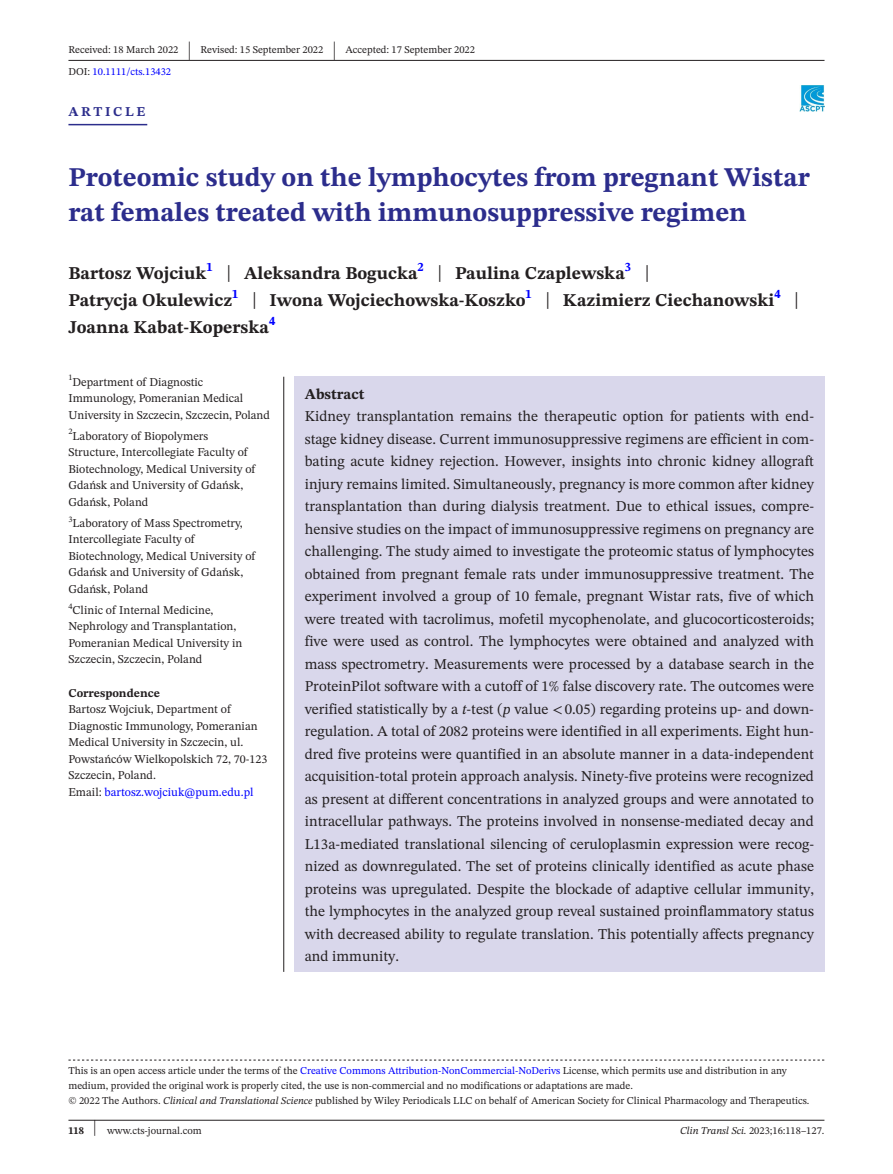
<style>
.page{position:relative;width:893px;height:1174px;background:#fff}
.page>*{position:absolute;margin:0;border:0;box-sizing:border-box;transform-origin:0 0}
.t1{font:700 27px/34.5px "STIX Two Text";color:#2c2d8c}
.t2{font:25.65px "STIX Two Text";color:#231f20;scale:.49 1}
.t3{font:700 18px/27px "STIX Two Text";color:#231f20}
.t4{font:15px/22.5px "STIX Two Text";color:#231f20;text-align:justify}
.t5{font:700 15px "STIX Two Text";color:#231f20}
.t6{font:700 13.5px "STIX Two Text";letter-spacing:.2em;color:#2c2d8c}
.t7{font:12px/16.5px "STIX Two Text";color:#231f20}
.t8{font:700 12px "STIX Two Text";color:#231f20}
.t9{font:10.5px/15px "STIX Two Text";color:#231f20}
.t10{font:10.5px "STIX Two Text";color:#00f}
.s1{color:#231f20}
.s2{font-weight:400;font-size:23.4px}
.s3{color:#00f}
.s4{font-style:italic}
.s5{font-family:"STIX"}
.s6{font-weight:700}
.s7{font-size:22.2px}
</style>
<div class="page">
<hr style="left:68px;top:1119px;width:756px;height:1px;background:#231f20">
<img style="left:799px;top:85px;width:25px;height:26px">
<hr style="left:68px;top:60px;width:756px;height:1px;background:#231f20">
<hr style="left:68px;top:124px;width:79px;height:1px;background:#2c2d8c">
<svg style="left:68px;top:1059px;width:756px;height:1px"></svg>
<div style="left:294px;top:377px;width:530px;height:595px;background:#d9d7eb"></div>
<hr style="left:283px;top:377px;width:1px;height:595px;background:#231f20">
<p class="t9" style="left:68px;top:42px;width:111px">Received: 18 March 2022</p>
<h2 class="t2" style="left:188px;top:32px;width:8px">|</h2>
<p class="t9" style="left:201px;top:42px;width:124px">Revised: 15 September 2022</p>
<h2 class="t2" style="left:333px;top:32px;width:8px">|</h2>
<p class="t9" style="left:345px;top:42px;width:131px">Accepted: 17 September 2022</p>
<p class="t10" style="left:68px;top:64px;width:104px"><span class="s1">DOI:</span> 10.1111/cts.13432</p>
<p class="t6" style="left:68px;top:101px;width:79px">ARTICLE</p>
<h1 class="t1" style="left:68px;top:161px;width:743px">Proteomic study on the lymphocytes from pregnant Wistar rat females treated with immunosuppressive regimen</h1>
<p class="t3" style="left:68px;top:260px;width:732px">Bartosz Wojciuk<sup>1</sup> <span class="s2">|</span> Aleksandra Bogucka<sup>2</sup> <span class="s2">|</span> Paulina Czaplewska<sup>3</sup> <span class="s2">|<br></span>Patrycja Okulewicz<sup>1</sup> <span class="s2">|</span> Iwona Wojciechowska-Koszko<sup>1</sup> <span class="s2">|</span> Kazimierz Ciechanowski<sup>4</sup> <span class="s2">|<br></span>Joanna Kabat-Koperska<sup>4</sup></p>
<p class="t7" style="left:68px;top:373px;width:203px"><sup>1</sup>Department of Diagnostic<br>Immunology, Pomeranian Medical<br>University in Szczecin, Szczecin, Poland</p>
<p class="t7" style="left:68px;top:427px;width:188px"><sup>2</sup>Laboratory of Biopolymers<br>Structure, Intercollegiate Faculty of<br>Biotechnology, Medical University of<br>Gdańsk and University of Gdańsk,<br>Gdańsk, Poland</p>
<p class="t7" style="left:68px;top:514px;width:188px"><sup>3</sup>Laboratory of Mass Spectrometry,<br>Intercollegiate Faculty of<br>Biotechnology, Medical University of<br>Gdańsk and University of Gdańsk,<br>Gdańsk, Poland</p>
<p class="t7" style="left:68px;top:601px;width:176px"><sup>4</sup>Clinic of Internal Medicine,<br>Nephrology and Transplantation,<br>Pomeranian Medical University in<br>Szczecin, Szczecin, Poland</p>
<p class="t8" style="left:68px;top:684px;width:93px">Correspondence</p>
<p class="t7" style="left:68px;top:700px;width:200px">Bartosz Wojciuk, Department of Diagnostic Immunology, Pomeranian Medical University in Szczecin, ul.<br>Powstańców Wielkopolskich 72, 70-123<br>Szczecin, Poland.<br>Email: <span class="s3">bartosz.wojciuk@pum.edu.pl</span></p>
<p class="t5" style="left:305px;top:383px;width:61px">Abstract</p>
<p class="t4" style="left:305px;top:405px;width:511px">Kidney transplantation remains the therapeutic option for patients with end&shy;stage kidney disease. Current immunosuppressive regimens are efficient in com&shy;bating acute kidney rejection. However, insights into chronic kidney allograft injury remains limited. Simultaneously, pregnancy is more common after kidney transplantation than during dialysis treatment. Due to ethical issues, compre&shy;hensive studies on the impact of immunosuppressive regimens on pregnancy are challenging. The study aimed to investigate the proteomic status of lymphocytes obtained from pregnant female rats under immunosuppressive treatment. The experiment involved a group of 10 female, pregnant Wistar rats, five of which were treated with tacrolimus, mofetil mycophenolate, and glucocorticosteroids; five were used as control. The lymphocytes were obtained and analyzed with mass spectrometry. Measurements were processed by a database search in the ProteinPilot software with a cutoff of 1% false discovery rate. The outcomes were verified statistically by a <span class="s4">t</span>-test (<span class="s4">p</span> value <span class="s5">&lt;</span>0.05) regarding proteins up- and down&shy;regulation. A total of 2082 proteins were identified in all experiments. Eight hun&shy;dred five proteins were quantified in an absolute manner in a data-independent acquisition-total protein approach analysis. Ninety-five proteins were recognized as present at different concentrations in analyzed groups and were annotated to intracellular pathways. The proteins involved in nonsense-mediated decay and L13a-mediated translational silencing of ceruloplasmin expression were recog&shy;nized as downregulated. The set of proteins clinically identified as acute phase proteins was upregulated. Despite the blockade of adaptive cellular immunity, the lymphocytes in the analyzed group reveal sustained proinflammatory status with decreased ability to regulate translation. This potentially affects pregnancy and immunity.</p>
<p class="t9" style="left:68px;top:1063px;width:743px">This is an open access article under the terms of the <span class="s3">Creative Commons Attribution-NonCommercial-NoDerivs</span> License, which permits use and distribution in any medium, provided the original work is properly cited, the use is non-commercial and no modifications or adaptations are made.<br>© 2022 The Authors. <span class="s4">Clinical and Translational Science</span> published by Wiley Periodicals LLC on behalf of American Society for Clinical Pharmacology and Therapeutics.</p>
<p class="t9" style="left:68px;top:1123px;width:135px"><span class="s6">118</span> <span class="s7">|</span> www.cts-journal.com</p>
<p class="t9" style="left:680px;top:1123px;width:146px"><span class="s4">Clin Transl Sci.</span> 2023;16:118–127.</p>
</div>
